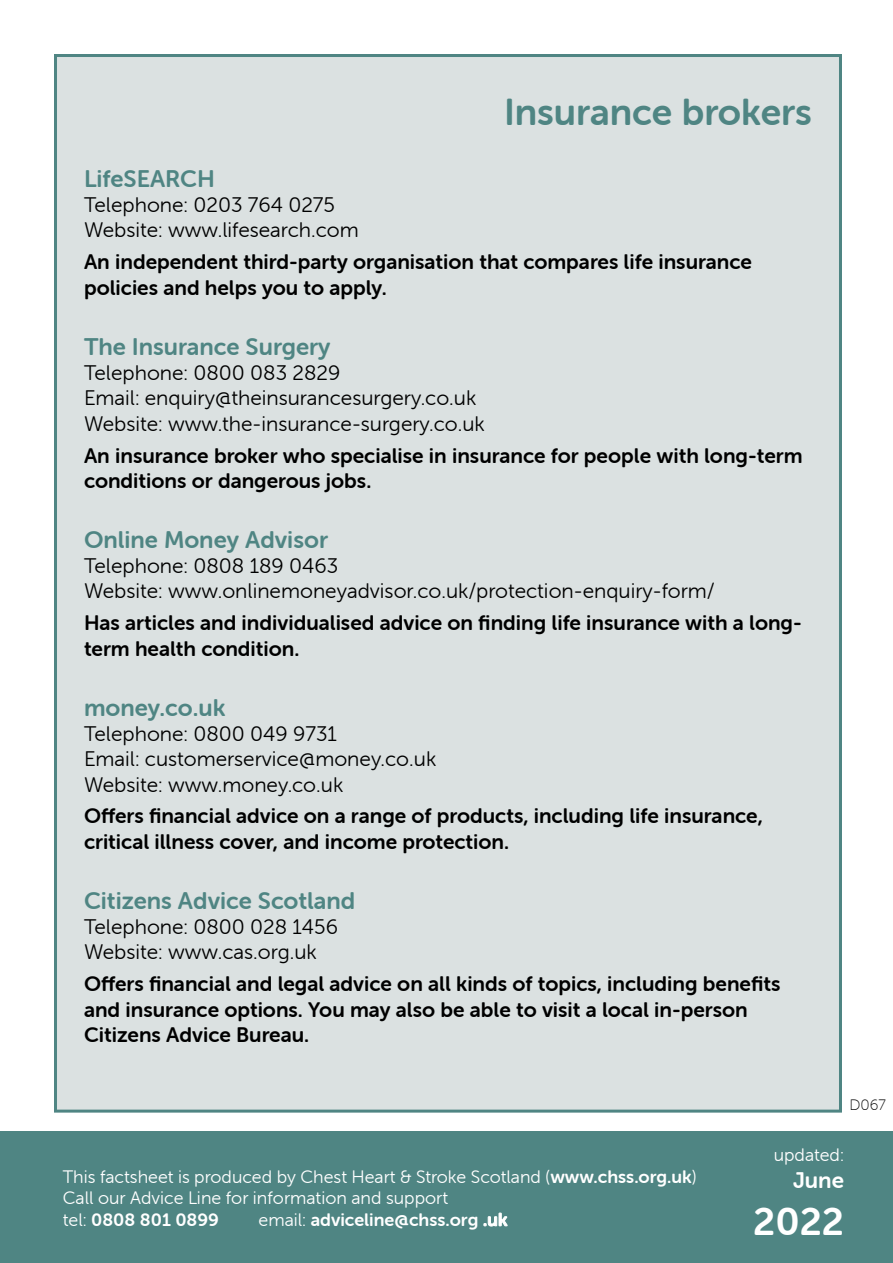
<style>
.page{position:relative;width:893px;height:1263px;background:#fff}
.page>*{position:absolute;margin:0;border:0;box-sizing:border-box;transform-origin:0 0}
.t1{font:39px "Museo Sans Rounded 700";color:#fff}
.t2{font:37.5px "Museo Sans Rounded 700";color:#4f8583}
.t3{font:24px "Museo Sans Rounded 700";color:#4f8583}
.t4{font:22.5px "Museo Sans Rounded 700";color:#fff}
.t5{font:21px/25.2px "Museo Sans Rounded 700";color:#000}
.t6{font:21px/25.2px "Museo Sans Rounded 300";color:#000}
.t7{font:18px/21.6px "Museo Sans Rounded 300";color:#fff}
.t8{font:18px "Museo Sans Rounded 700";color:#fff}
.t9{font:15px "Museo Sans Rounded 100";color:#000}
.s1{font-family:"Museo Sans Rounded 700"}
.s2{font-family:"Museo Sans Rounded 300"}
</style>
<div class="page">
<div style="left:56px;top:56px;width:784px;height:1055px;background:#dbe1e1"></div>
<div style="left:0;top:1131px;width:893px;height:132px;background:#4f8583"></div>
<h2 class="t2" style="left:504px;top:91px;width:309px">Insurance brokers</h2>
<p class="t3" style="left:84px;top:165px;width:133px">LifeSEARCH</p>
<p class="t6" style="left:84px;top:193px;width:276px">Telephone: 0203 764 0275<br>Website: www.lifesearch.com</p>
<p class="t5" style="left:84px;top:250px;width:669px">An independent third-party organisation that compares life insurance policies and helps you to apply.</p>
<p class="t3" style="left:84px;top:333px;width:248px">The Insurance Surgery</p>
<p class="t6" style="left:84px;top:360px;width:402px">Telephone: 0800 083 2829<br>Email: enquiry@theinsurancesurgery.co.uk<br>Website: www.the-insurance-surgery.co.uk</p>
<p class="t5" style="left:84px;top:443px;width:720px">An insurance broker who specialise in insurance for people with long-term conditions or dangerous jobs.</p>
<p class="t3" style="left:84px;top:526px;width:245px">Online Money Advisor</p>
<p class="t6" style="left:84px;top:554px;width:633px">Telephone: 0808 189 0463<br>Website: www.onlinemoneyadvisor.co.uk/protection-enquiry-form/</p>
<p class="t5" style="left:84px;top:611px;width:719px">Has articles and individualised advice on finding life insurance with a long&shy;term health condition.</p>
<p class="t3" style="left:84px;top:694px;width:143px">money.co.uk</p>
<p class="t6" style="left:84px;top:721px;width:354px">Telephone: 0800 049 9731<br>Email: customerservice@money.co.uk<br>Website: www.money.co.uk</p>
<p class="t5" style="left:84px;top:804px;width:680px">Offers financial advice on a range of products, including life insurance, critical illness cover, and income protection.</p>
<p class="t3" style="left:84px;top:887px;width:273px">Citizens Advice Scotland</p>
<p class="t6" style="left:84px;top:914px;width:256px">Telephone: 0800 028 1456<br>Website: www.cas.org.uk</p>
<p class="t5" style="left:84px;top:971px;width:698px">Offers financial and legal advice on all kinds of topics, including benefits and insurance options. You may also be able to visit a local in-person<br>Citizens Advice Bureau.</p>
<p class="t9" style="left:850px;top:1096px;width:38px">D067</p>
<p class="t7" style="left:63px;top:1166px;width:635px">This factsheet is produced by Chest Heart &amp; Stroke Scotland (<span class="s1">www.chss.org.uk</span>)<br>Call our Advice Line for information and support</p>
<p class="t8" style="left:63px;top:1209px;width:158px"><span class="s2">tel:</span> 0808 801 0899</p>
<p class="t8" style="left:259px;top:1209px;width:250px"><span class="s2">email:</span> adviceline@chss.org .uk</p>
<p class="t7" style="left:774px;top:1144px;width:72px">updated:</p>
<p class="t4" style="left:793px;top:1168px;width:52px">June</p>
<h1 class="t1" style="left:753px;top:1200px;width:92px">2022</h1>
</div>
